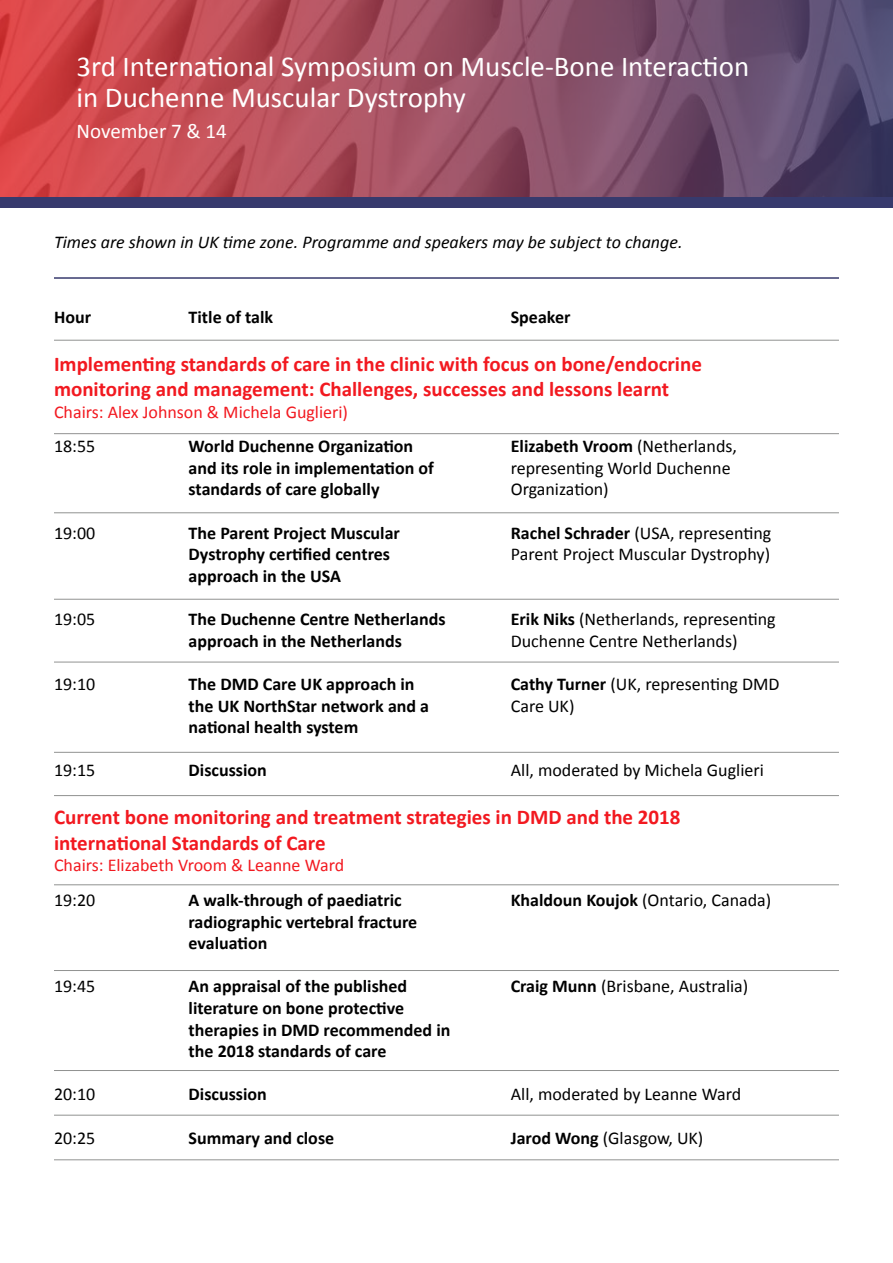
<style>
.page{position:relative;width:893px;height:1263px;background:#fff}
.page>*{position:absolute;margin:0;border:0;box-sizing:border-box;transform-origin:0 0}
.t1{font:28.95px/30.6px "Calibri";color:#fff}
.t2{font:700 21px/25.2px "Calibri";color:#f21920}
.t3{font:21px "Calibri";color:#fff}
.t4{font:700 18px/21.6px "Calibri";color:#000}
.t5{font:18px/21.6px "Calibri";color:#000}
.t6{font:18px "Calibri";color:#f21920}
.t7{font:italic 18px "Calibri";color:#000}
.s1{font-weight:700}
</style>
<div class="page">
<hr style="left:54px;top:340px;width:785px;height:1px;background:#919291">
<hr style="left:54px;top:433px;width:785px;height:1px;background:#919291">
<hr style="left:54px;top:512px;width:785px;height:1px;background:#919291">
<hr style="left:54px;top:599px;width:785px;height:1px;background:#919291">
<hr style="left:54px;top:662px;width:785px;height:1px;background:#919291">
<hr style="left:54px;top:752px;width:785px;height:1px;background:#919291">
<hr style="left:54px;top:970px;width:785px;height:1px;background:#919291">
<hr style="left:54px;top:1070px;width:785px;height:1px;background:#919291">
<hr style="left:54px;top:1115px;width:785px;height:1px;background:#919291">
<hr style="left:54px;top:1159px;width:785px;height:1px;background:#919291">
<hr style="left:54px;top:795px;width:785px;height:1px;background:#919291">
<hr style="left:54px;top:277px;width:785px;height:2px;background:#373a6d">
<hr style="left:54px;top:884px;width:785px;height:1px;background:#919291">
<svg style="left:0;top:0;width:893px;height:198px;background:#984d60"></svg>
<div style="left:0;top:198px;width:893px;height:10px;background:#373a6d"></div>
<h1 class="t1" style="left:77px;top:51px;width:674px">3rd International Symposium on Muscle-Bone Interaction in Duchenne Muscular Dystrophy</h1>
<p class="t3" style="left:77px;top:116px;width:152px">November 7 &amp; 14</p>
<p class="t7" style="left:54px;top:230px;width:630px">Times are shown in UK time zone. Programme and speakers may be subject to change.</p>
<p class="t4" style="left:54px;top:305px;width:39px">Hour</p>
<p class="t4" style="left:189px;top:305px;width:86px">Title of talk</p>
<p class="t4" style="left:511px;top:305px;width:61px">Speaker</p>
<p class="t2" style="left:54px;top:351px;width:649px">Implementing standards of care in the clinic with focus on bone/endocrine monitoring and management: Challenges, successes and lessons learnt</p>
<p class="t6" style="left:54px;top:399px;width:296px">Chairs: Alex Johnson &amp; Michela Guglieri)</p>
<p class="t5" style="left:54px;top:435px;width:43px">18:55</p>
<p class="t5" style="left:54px;top:521px;width:43px">19:00</p>
<p class="t5" style="left:54px;top:608px;width:43px">19:05</p>
<p class="t5" style="left:54px;top:673px;width:43px">19:10</p>
<p class="t5" style="left:54px;top:759px;width:43px">19:15</p>
<p class="t4" style="left:189px;top:435px;width:247px">World Duchenne Organization and its role in implementation of standards of care globally</p>
<p class="t4" style="left:189px;top:521px;width:213px">The Parent Project Muscular<br>Dystrophy certified centres approach in the USA</p>
<p class="t4" style="left:189px;top:608px;width:259px">The Duchenne Centre Netherlands approach in the Netherlands</p>
<p class="t4" style="left:189px;top:672px;width:242px">The DMD Care UK approach in the UK NorthStar network and a national health system</p>
<p class="t4" style="left:189px;top:759px;width:80px">Discussion</p>
<p class="t5" style="left:511px;top:435px;width:228px"><span class="s1">Elizabeth Vroom</span> (Netherlands, representing World Duchenne<br>Organization)</p>
<p class="t5" style="left:511px;top:521px;width:262px"><span class="s1">Rachel Schrader</span> (USA, representing<br>Parent Project Muscular Dystrophy)</p>
<p class="t5" style="left:511px;top:608px;width:266px"><span class="s1">Erik Niks</span> (Netherlands, representing<br>Duchenne Centre Netherlands)</p>
<p class="t5" style="left:511px;top:673px;width:270px"><span class="s1">Cathy Turner</span> (UK, representing DMD<br>Care UK)</p>
<p class="t5" style="left:511px;top:759px;width:255px">All, moderated by Michela Guglieri</p>
<p class="t2" style="left:54px;top:804px;width:628px">Current bone monitoring and treatment strategies in DMD and the 2018 international Standards of Care</p>
<p class="t6" style="left:54px;top:853px;width:292px">Chairs: Elizabeth Vroom &amp; Leanne Ward</p>
<p class="t5" style="left:54px;top:889px;width:43px">19:20</p>
<p class="t5" style="left:54px;top:975px;width:43px">19:45</p>
<p class="t5" style="left:54px;top:1083px;width:43px">20:10</p>
<p class="t5" style="left:54px;top:1126px;width:43px">20:25</p>
<p class="t4" style="left:189px;top:888px;width:230px">A walk-through of paediatric radiographic vertebral fracture evaluation</p>
<p class="t4" style="left:189px;top:975px;width:263px">An appraisal of the published literature on bone protective therapies in DMD recommended in the 2018 standards of care</p>
<p class="t4" style="left:189px;top:1083px;width:80px">Discussion</p>
<p class="t4" style="left:189px;top:1126px;width:147px">Summary and close</p>
<p class="t5" style="left:511px;top:889px;width:262px"><span class="s1">Khaldoun Koujok</span> (Ontario, Canada)</p>
<p class="t5" style="left:511px;top:975px;width:239px"><span class="s1">Craig Munn</span> (Brisbane, Australia)</p>
<p class="t5" style="left:511px;top:1083px;width:232px">All, moderated by Leanne Ward</p>
<p class="t5" style="left:511px;top:1126px;width:194px"><span class="s1">Jarod Wong</span> (Glasgow, UK)</p>
</div>
